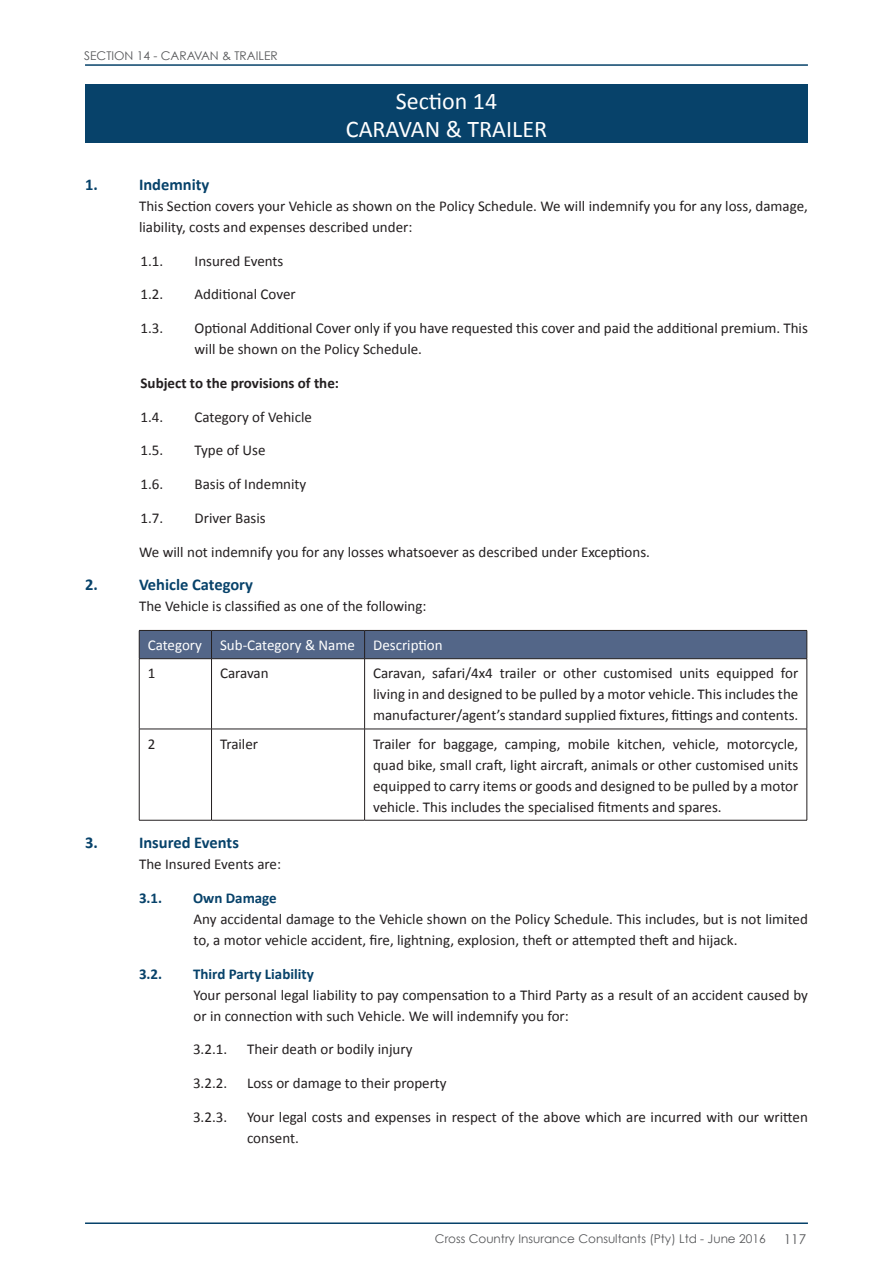
<style>
.page{position:relative;width:893px;height:1263px;background:#fff}
.page>*{position:absolute;margin:0;border:0;box-sizing:border-box;transform-origin:0 0}
.Header_WHITE__for_bo{font:24px "Calibri";color:#fff}
.Body_No_tabs_-_LEFT{font:700 16.5px "Calibri";color:#07426a}
.Body_No_tabs_-_JUSTI{font:15px/21px "Calibri";color:#231f20;text-align:justify}
.Body_indent_no_nr__2{font:15px/21px "Calibri";color:#231f20}
.Body_indent_no_nr__1{font:15px/21px "Calibri";color:#231f20}
.Body_Indent_2_-_SPAC{font:15px/21px "Calibri";color:#231f20}
.Body_Indent_3_-_SPAC{font:15px/21px "Calibri";color:#231f20}
.Body_No_tabs_-_JUSTI-2{font:15px "Calibri";color:#fff}
.Body_indent_no_nr__1-2{font:700 15px "Calibri";color:#07426a}
.Body_Indent_2_-_SPAC-2{font:700 15px "Calibri";color:#231f20}
.t1{font:13.5px "Century Gothic";color:#57585a}
.t2{font:12px "Century Gothic";color:#57585a}
</style>
<div class="page">
<hr style="left:85px;top:64px;width:723px;height:2px;background:#07426a">
<hr style="left:85px;top:1222px;width:723px;height:2px;background:#07426a">
<div style="left:85px;top:85px;width:723px;height:58px;background:#07426a"></div>
<div style="left:139px;top:630px;width:669px;height:29px;background:#536688"></div>
<hr style="left:139px;top:658px;width:73px;height:1px;background:#231f20">
<hr style="left:139px;top:659px;width:1px;height:70px;background:#231f20">
<hr style="left:212px;top:658px;width:153px;height:1px;background:#231f20">
<hr style="left:211px;top:659px;width:1px;height:70px;background:#231f20">
<hr style="left:365px;top:658px;width:442px;height:1px;background:#231f20">
<hr style="left:364px;top:659px;width:1px;height:70px;background:#231f20">
<hr style="left:807px;top:659px;width:1px;height:70px;background:#231f20">
<hr style="left:139px;top:729px;width:73px;height:1px;background:#231f20">
<hr style="left:139px;top:729px;width:1px;height:91px;background:#231f20">
<hr style="left:212px;top:729px;width:153px;height:1px;background:#231f20">
<hr style="left:211px;top:729px;width:1px;height:91px;background:#231f20">
<hr style="left:365px;top:729px;width:442px;height:1px;background:#231f20">
<hr style="left:364px;top:729px;width:1px;height:91px;background:#231f20">
<hr style="left:807px;top:729px;width:1px;height:91px;background:#231f20">
<hr style="left:139px;top:820px;width:73px;height:1px;background:#231f20">
<hr style="left:212px;top:820px;width:153px;height:1px;background:#231f20">
<hr style="left:365px;top:820px;width:442px;height:1px;background:#231f20">
<p class="t2" style="left:84px;top:48px;width:195px">SECTION 14 - CARAVAN &amp; TRAILER</p>
<p class="Header_WHITE__for_bo" style="left:396px;top:86px;width:103px">Section 14</p>
<p class="Header_WHITE__for_bo" style="left:346px;top:114px;width:203px">CARAVAN &amp; TRAILER</p>
<p class="Body_No_tabs_-_LEFT" style="left:85px;top:174px;width:14px">1.</p>
<p class="Body_No_tabs_-_LEFT" style="left:139px;top:174px;width:72px">Indemnity</p>
<p class="Body_indent_no_nr__1" style="left:139px;top:195px;width:670px">This Section covers your Vehicle as shown on the Policy Schedule. We will indemnify you for any loss, damage, liability, costs and expenses described under:</p>
<p class="Body_Indent_2_-_SPAC" style="left:141px;top:249px;width:24px">1.1.</p>
<p class="Body_Indent_2_-_SPAC" style="left:195px;top:249px;width:90px">Insured Events</p>
<p class="Body_Indent_2_-_SPAC" style="left:141px;top:283px;width:24px">1.2.</p>
<p class="Body_Indent_2_-_SPAC" style="left:195px;top:283px;width:103px">Additional Cover</p>
<p class="Body_Indent_2_-_SPAC" style="left:141px;top:317px;width:24px">1.3.</p>
<p class="Body_Indent_2_-_SPAC" style="left:195px;top:317px;width:615px">Optional Additional Cover only if you have requested this cover and paid the additional premium. This will be shown on the Policy Schedule.</p>
<p class="Body_Indent_2_-_SPAC-2" style="left:141px;top:374px;width:200px">Subject to the provisions of the:</p>
<p class="Body_Indent_2_-_SPAC" style="left:141px;top:405px;width:24px">1.4.</p>
<p class="Body_Indent_2_-_SPAC" style="left:195px;top:405px;width:119px">Category of Vehicle</p>
<p class="Body_Indent_2_-_SPAC" style="left:141px;top:439px;width:24px">1.5.</p>
<p class="Body_Indent_2_-_SPAC" style="left:195px;top:439px;width:72px">Type of Use</p>
<p class="Body_Indent_2_-_SPAC" style="left:141px;top:473px;width:24px">1.6.</p>
<p class="Body_Indent_2_-_SPAC" style="left:195px;top:473px;width:113px">Basis of Indemnity</p>
<p class="Body_Indent_2_-_SPAC" style="left:141px;top:507px;width:24px">1.7.</p>
<p class="Body_Indent_2_-_SPAC" style="left:195px;top:507px;width:73px">Driver Basis</p>
<p class="Body_indent_no_nr__1" style="left:139px;top:540px;width:512px">We will not indemnify you for any losses whatsoever as described under Exceptions.</p>
<p class="Body_No_tabs_-_LEFT" style="left:85px;top:575px;width:14px">2.</p>
<p class="Body_No_tabs_-_LEFT" style="left:139px;top:575px;width:115px">Vehicle Category</p>
<p class="Body_indent_no_nr__1" style="left:139px;top:595px;width:289px">The Vehicle is classified as one of the following:</p>
<p class="Body_No_tabs_-_JUSTI-2" style="left:148px;top:636px;width:56px">Category</p>
<p class="Body_No_tabs_-_JUSTI-2" style="left:220px;top:636px;width:136px">Sub-Category &amp; Name</p>
<p class="Body_No_tabs_-_JUSTI-2" style="left:373px;top:636px;width:71px">Description</p>
<p class="Body_No_tabs_-_JUSTI" style="left:148px;top:662px;width:9px">1</p>
<p class="Body_No_tabs_-_JUSTI" style="left:220px;top:662px;width:50px">Caravan</p>
<p class="Body_No_tabs_-_JUSTI" style="left:373px;top:662px;width:427px">Caravan, safari/4x4 trailer or other customised units equipped for living in and designed to be pulled by a motor vehicle. This includes the manufacturer/agent’s standard supplied fixtures, fittings and contents.</p>
<p class="Body_No_tabs_-_JUSTI" style="left:148px;top:732px;width:9px">2</p>
<p class="Body_No_tabs_-_JUSTI" style="left:220px;top:732px;width:40px">Trailer</p>
<p class="Body_No_tabs_-_JUSTI" style="left:373px;top:732px;width:427px">Trailer for baggage, camping, mobile kitchen, vehicle, motorcycle, quad bike, small craft, light aircraft, animals or other customised units equipped to carry items or goods and designed to be pulled by a motor vehicle. This includes the specialised fitments and spares.</p>
<p class="Body_No_tabs_-_LEFT" style="left:85px;top:832px;width:14px">3.</p>
<p class="Body_No_tabs_-_LEFT" style="left:139px;top:832px;width:101px">Insured Events</p>
<p class="Body_indent_no_nr__1" style="left:139px;top:853px;width:144px">The Insured Events are:</p>
<p class="Body_indent_no_nr__1-2" style="left:139px;top:889px;width:25px">3.1.</p>
<p class="Body_indent_no_nr__1-2" style="left:193px;top:889px;width:85px">Own Damage</p>
<p class="Body_indent_no_nr__2" style="left:193px;top:908px;width:616px">Any accidental damage to the Vehicle shown on the Policy Schedule. This includes, but is not limited to, a motor vehicle accident, fire, lightning, explosion, theft or attempted theft and hijack.</p>
<p class="Body_indent_no_nr__1-2" style="left:139px;top:964px;width:25px">3.2.</p>
<p class="Body_indent_no_nr__1-2" style="left:193px;top:964px;width:122px">Third Party Liability</p>
<p class="Body_indent_no_nr__2" style="left:193px;top:983px;width:616px">Your personal legal liability to pay compensation to a Third Party as a result of an accident caused by or in connection with such Vehicle. We will indemnify you for:</p>
<p class="Body_Indent_3_-_SPAC" style="left:193px;top:1038px;width:36px">3.2.1.</p>
<p class="Body_Indent_3_-_SPAC" style="left:247px;top:1038px;width:167px">Their death or bodily injury</p>
<p class="Body_Indent_3_-_SPAC" style="left:193px;top:1072px;width:36px">3.2.2.</p>
<p class="Body_Indent_3_-_SPAC" style="left:247px;top:1072px;width:201px">Loss or damage to their property</p>
<p class="Body_Indent_3_-_SPAC" style="left:193px;top:1106px;width:36px">3.2.3.</p>
<p class="Body_Indent_3_-_SPAC" style="left:247px;top:1106px;width:562px">Your legal costs and expenses in respect of the above which are incurred with our written consent.</p>
<p class="t2" style="left:435px;top:1232px;width:332px">Cross Country Insurance Consultants (Pty) Ltd - June 2016</p>
<p class="t1" style="left:784px;top:1231px;width:24px">117</p>
</div>
